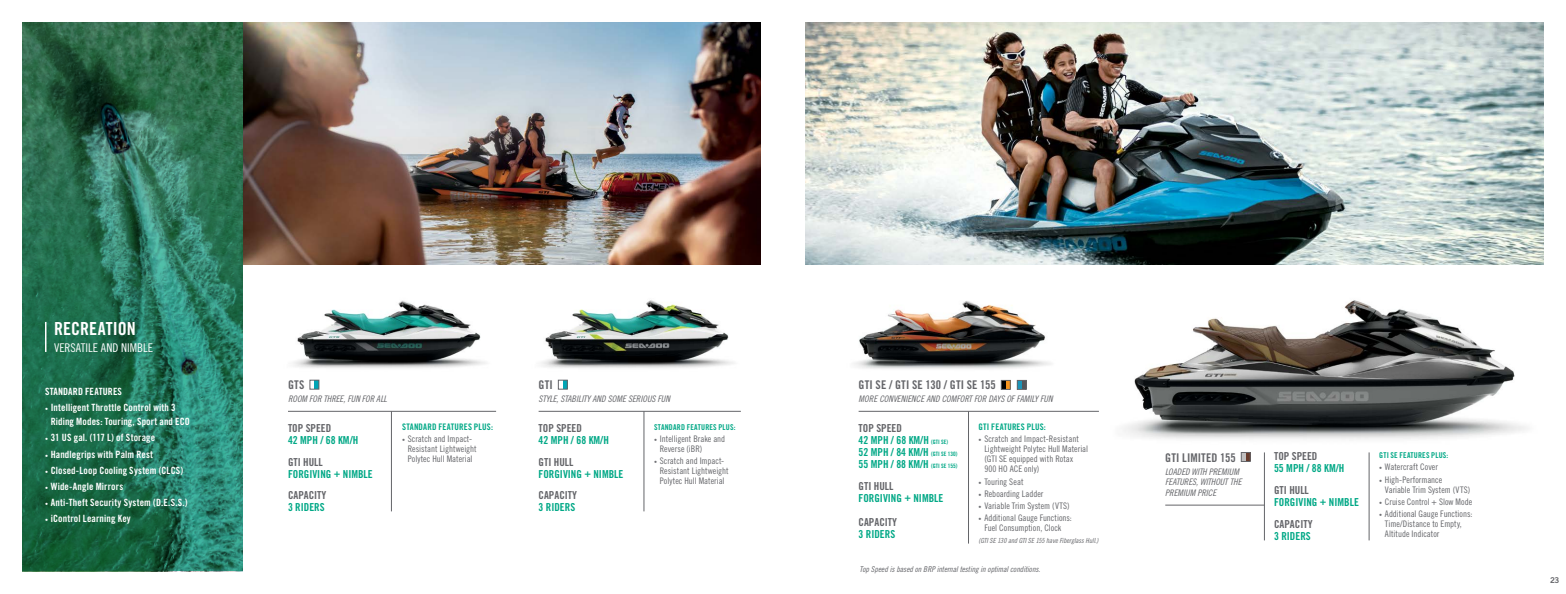
<style>
.page{position:relative;width:1566px;height:594px;background:#fff}
.page>*{position:absolute;margin:0;border:0;box-sizing:border-box;transform-origin:0 0}
.t1{font:18px "Trade Gothic LT Std Bd Cn 20";letter-spacing:.005em;color:#fff}
.t2{font:12px "Trade Gothic LT Std Bd Cn 20";letter-spacing:.015em;color:#646569}
.t3{font:12px "Trade Gothic LT Std Cn 18";letter-spacing:.005em;color:#fff}
.t4{font:11px/12px "Trade Gothic LT Std Bd Cn 20";color:#00a886}
.t5{font:11px "Trade Gothic LT Std Bd Cn 20";color:#646569}
.t6{font:10px/14px "Trade Gothic LT Std Bd Cn 20";letter-spacing:.015em;color:#fff}
.t7{font:9px/10px "Trade Gothic LT Std Cn 18";color:#646569}
.t8{font:9px/10.8px "Trade Gothic LT Std Cn 18 Obl";color:#646569}
.t9{font:9px "Trade Gothic LT Std Bd Cn 20";letter-spacing:.02em;color:#00a886}
.t10{font:8px "Trade Gothic LT Std Cn 18 Obl";letter-spacing:-.005em;color:#646569}
.t11{font:8px "Trade Gothic LT Std Bd Cn 20";letter-spacing:.025em;color:#00a886}
.t12{font:8px "Trade Gothic LT Std Bd 2";color:#646569}
.t13{font:7px "Trade Gothic LT Std Cn 18 Obl";letter-spacing:-.005em;color:#646569}
.s1{font-family:"Trade Gothic LT Std Cn 18";font-size:6px}
.s2{font-size:6px;color:#6f7074}
.s3{color:#646569}
.s4{font-size:6px}
</style>
<div class="page">
<svg style="left:22px;top:22px;width:221px;height:550px;background:#277256"></svg>
<img style="left:806px;top:22px;width:737px;height:242px">
<img style="left:243px;top:22px;width:517px;height:242px">
<img style="left:1123px;top:300px;width:405px;height:161px">
<img style="left:854px;top:301px;width:197px;height:68px">
<img style="left:293px;top:300px;width:193px;height:68px">
<img style="left:541px;top:300px;width:193px;height:68px">
<div style="left:1017px;top:380px;width:5px;height:9px;background:#1c94b7"></div>
<div style="left:1017px;top:380px;width:9px;height:9px;border:1px solid #646569"></div>
<div style="left:1001px;top:380px;width:5px;height:9px;background:#000"></div>
<div style="left:1001px;top:380px;width:9px;height:9px;border:1px solid #646569"></div>
<hr style="left:859px;top:411px;width:240px;height:1px;background:#646569">
<hr style="left:1165px;top:505px;width:99px;height:1px;background:#646569">
<hr style="left:968px;top:411px;width:1px;height:133px;background:#646569">
<hr style="left:1264px;top:452px;width:1px;height:88px;background:#646569">
<hr style="left:1369px;top:452px;width:1px;height:88px;background:#646569">
<div style="left:1241px;top:452px;width:5px;height:9px;background:#c0bfbf"></div>
<svg style="left:1246px;top:454px;width:2px;height:6px"></svg>
<div style="left:1241px;top:452px;width:9px;height:10px;border:1px solid #646569"></div>
<hr style="left:45px;top:322px;width:1px;height:30px;background:#fff">
<div style="left:558px;top:380px;width:9px;height:9px;border:1px solid #646569"></div>
<hr style="left:288px;top:411px;width:208px;height:1px;background:#646569">
<hr style="left:539px;top:411px;width:202px;height:1px;background:#646569">
<hr style="left:391px;top:411px;width:1px;height:100px;background:#646569">
<hr style="left:644px;top:411px;width:1px;height:100px;background:#646569">
<div style="left:314px;top:380px;width:5px;height:9px;background:#00a5b5"></div>
<div style="left:310px;top:380px;width:9px;height:9px;border:1px solid #646569"></div>
<h1 class="t1" style="left:54px;top:318px;width:83px">RECREATION</h1>
<h2 class="t3" style="left:54px;top:341px;width:101px">VERSATILE AND NIMBLE</h2>
<p class="t6" style="left:45px;top:385px;width:79px">STANDARD FEATURES</p>
<p class="t6" style="left:51px;top:401px;width:141px;text-indent:-6px"><span class="s1">•</span> Intelligent Throttle Control with 3<br>Riding Modes: Touring, Sport and ECO</p>
<p class="t6" style="left:45px;top:431px;width:112px"><span class="s1">•</span> 31 US gal. (117 L) of Storage</p>
<p class="t6" style="left:45px;top:447px;width:110px"><span class="s1">•</span> Handlegrips with Palm Rest</p>
<p class="t6" style="left:45px;top:463px;width:140px"><span class="s1">•</span> Closed-Loop Cooling System (CLCS)</p>
<p class="t6" style="left:45px;top:479px;width:80px"><span class="s1">•</span> Wide-Angle Mirrors</p>
<p class="t6" style="left:45px;top:495px;width:144px"><span class="s1">•</span> Anti-Theft Security System (D.E.S.S.)</p>
<p class="t6" style="left:45px;top:512px;width:87px"><span class="s1">•</span> iControl Learning Key</p>
<h2 class="t2" style="left:288px;top:378px;width:18px">GTS</h2>
<p class="t8" style="left:288px;top:394px;width:101px">ROOM FOR THREE, FUN FOR ALL</p>
<p class="t5" style="left:288px;top:421px;width:45px">TOP SPEED</p>
<p class="t4" style="left:288px;top:434px;width:72px">42 MPH / 68 KM/H</p>
<p class="t5" style="left:288px;top:456px;width:36px">GTI HULL</p>
<p class="t4" style="left:288px;top:468px;width:86px">FORGIVING + NIMBLE</p>
<p class="t5" style="left:288px;top:489px;width:40px">CAPACITY</p>
<p class="t4" style="left:288px;top:501px;width:38px">3 RIDERS</p>
<p class="t9" style="left:402px;top:422px;width:92px">STANDARD FEATURES PLUS:</p>
<p class="t7" style="left:408px;top:434px;width:70px;text-indent:-6px"><span class="s2">•</span> Scratch and Impact-<br>Resistant Lightweight<br>Polytec Hull Material</p>
<h2 class="t2" style="left:539px;top:378px;width:16px">GTI</h2>
<p class="t8" style="left:539px;top:394px;width:133px">STYLE, STABILITY AND SOME SERIOUS FUN</p>
<p class="t11" style="left:654px;top:422px;width:83px">STANDARD FEATURES PLUS:</p>
<p class="t7" style="left:660px;top:433px;width:67px;text-indent:-6px"><span class="s2">•</span> Intelligent Brake and<br>Reverse (iBR)</p>
<p class="t7" style="left:660px;top:456px;width:70px;text-indent:-6px"><span class="s2">•</span> Scratch and Impact-<br>Resistant Lightweight<br>Polytec Hull Material</p>
<p class="t5" style="left:539px;top:421px;width:45px">TOP SPEED</p>
<p class="t4" style="left:539px;top:434px;width:72px">42 MPH / 68 KM/H</p>
<p class="t5" style="left:539px;top:456px;width:36px">GTI HULL</p>
<p class="t4" style="left:539px;top:468px;width:86px">FORGIVING + NIMBLE</p>
<p class="t5" style="left:539px;top:489px;width:40px">CAPACITY</p>
<p class="t4" style="left:539px;top:501px;width:38px">3 RIDERS</p>
<h2 class="t2" style="left:859px;top:378px;width:139px">GTI SE / GTI SE 130 / GTI SE 155</h2>
<p class="t8" style="left:859px;top:394px;width:196px">MORE CONVENIENCE AND COMFORT FOR DAYS OF FAMILY FUN</p>
<p class="t4" style="left:859px;top:422px;width:100px"><span class="s3">TOP SPEED<br></span>42 MPH / 68 KM/H <span class="s4">(GTI SE)<br></span>52 MPH / 84 KM/H <span class="s4">(GTI SE 130)<br></span>55 MPH / 88 KM/H <span class="s4">(GTI SE 155)</span></p>
<p class="t5" style="left:859px;top:479px;width:36px">GTI HULL</p>
<p class="t4" style="left:859px;top:492px;width:86px">FORGIVING + NIMBLE</p>
<p class="t5" style="left:859px;top:515px;width:40px">CAPACITY</p>
<p class="t4" style="left:859px;top:528px;width:38px">3 RIDERS</p>
<p class="t9" style="left:979px;top:422px;width:69px">GTI FEATURES PLUS:</p>
<p class="t7" style="left:984px;top:434px;width:105px;text-indent:-6px"><span class="s2">•</span> Scratch and Impact-Resistant<br>Lightweight Polytec Hull Material (GTI SE equipped with Rotax<br>900 HO ACE only)</p>
<p class="t7" style="left:979px;top:476px;width:46px"><span class="s2">•</span> Touring Seat</p>
<p class="t7" style="left:979px;top:488px;width:66px"><span class="s2">•</span> Reboarding Ladder</p>
<p class="t7" style="left:979px;top:501px;width:92px"><span class="s2">•</span> Variable Trim System (VTS)</p>
<p class="t7" style="left:979px;top:513px;width:95px;text-align:center"><span class="s2">•</span> Additional Gauge Functions:<br>Fuel Consumption, Clock</p>
<p class="t13" style="left:979px;top:537px;width:121px">(GTI SE 130 and GTI SE 155 have Fiberglass Hull.)</p>
<p class="t10" style="left:860px;top:564px;width:182px">Top Speed is based on BRP internal testing in optimal conditions.</p>
<h2 class="t2" style="left:1165px;top:450px;width:72px">GTI LIMITED 155</h2>
<p class="t8" style="left:1165px;top:466px;width:78px">LOADED WITH PREMIUM<br>FEATURES, WITHOUT THE<br>PREMIUM PRICE</p>
<p class="t5" style="left:1274px;top:450px;width:45px">TOP SPEED</p>
<p class="t4" style="left:1274px;top:462px;width:72px">55 MPH / 88 KM/H</p>
<p class="t5" style="left:1274px;top:483px;width:36px">GTI HULL</p>
<p class="t4" style="left:1274px;top:496px;width:86px">FORGIVING + NIMBLE</p>
<p class="t5" style="left:1274px;top:518px;width:40px">CAPACITY</p>
<p class="t4" style="left:1274px;top:530px;width:38px">3 RIDERS</p>
<p class="t11" style="left:1379px;top:451px;width:71px">GTI SE FEATURES PLUS:</p>
<p class="t7" style="left:1379px;top:462px;width:60px"><span class="s2">•</span> Watercraft Cover</p>
<p class="t7" style="left:1385px;top:474px;width:87px;text-indent:-6px"><span class="s2">•</span> High-Performance<br>Variable Trim System (VTS)</p>
<p class="t7" style="left:1379px;top:496px;width:95px"><span class="s2">•</span> Cruise Control + Slow Mode</p>
<p class="t7" style="left:1385px;top:509px;width:89px;text-indent:-6px"><span class="s2">•</span> Additional Gauge Functions:<br>Time/Distance to Empty,<br>Altitude Indicator</p>
<p class="t12" style="left:1550px;top:576px;width:11px">23</p>
</div>
